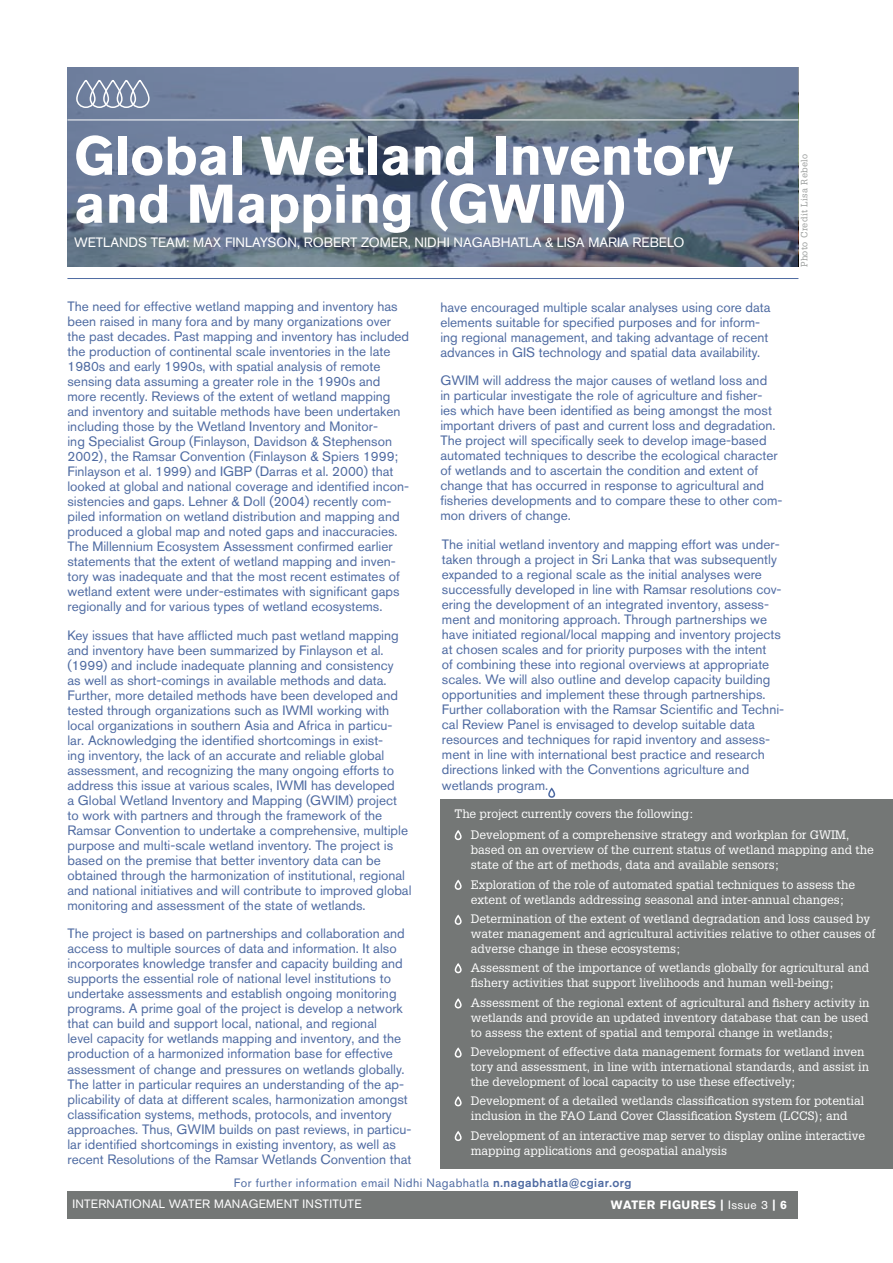
<style>
.page{position:relative;width:893px;height:1263px;background:#fff}
.page>*{position:absolute;margin:0;border:0;box-sizing:border-box;transform-origin:0 0}
.t1{font:700 54px/48px "Akzidenz Grotesk BQ";color:#fff}
.t2{font:13.5px/15px "Akzidenz Grotesk BQ";color:#4f6ba2}
.t3{font:13.5px "Akzidenz Grotesk BQ";color:#fff}
.t4{font:12px/15px "Glypha LT";letter-spacing:-.005em;color:#fff}
.t5{font:12px "Akzidenz Grotesk BQ";letter-spacing:.04em;color:#4f6ba2}
.t6{font:12px "Akzidenz Grotesk BQ";letter-spacing:.02em;color:#fff}
.t7{font:700 12px "Akzidenz Grotesk BQ";letter-spacing:.04em;color:#fff}
.t8{font:9px "Glypha LT";letter-spacing:.04em;color:#9c9f9e}
.s1{font-weight:500}
.s2{font-weight:400}
</style>
<div class="page">
<div style="left:440px;top:799px;width:453px;height:370px;background:#747776"></div>
<svg style="left:68px;top:68px;width:730px;height:199px;background:#6a7990"></svg>
<div style="left:68px;top:1191px;width:730px;height:27px;background:#747776"></div>
<div style="left:130px;top:80px;width:20px;height:28px;border:2px solid #fff;border-radius:9px"></div>
<div style="left:116px;top:80px;width:20px;height:28px;border:2px solid #fff;border-radius:9px"></div>
<div style="left:103px;top:80px;width:20px;height:28px;border:2px solid #fff;border-radius:9px"></div>
<div style="left:89px;top:80px;width:20px;height:28px;border:2px solid #fff;border-radius:9px"></div>
<div style="left:76px;top:80px;width:20px;height:28px;border:2px solid #fff;border-radius:9px"></div>
<div style="left:548px;top:788px;width:7px;height:10px;border:2px solid #4e6aa2;border-radius:3px"></div>
<div style="left:455px;top:830px;width:7px;height:10px;border:2px solid #fff;border-radius:3px"></div>
<div style="left:455px;top:880px;width:7px;height:10px;border:2px solid #fff;border-radius:3px"></div>
<div style="left:455px;top:915px;width:7px;height:10px;border:2px solid #fff;border-radius:3px"></div>
<div style="left:455px;top:963px;width:7px;height:10px;border:2px solid #fff;border-radius:3px"></div>
<div style="left:455px;top:998px;width:7px;height:10px;border:2px solid #fff;border-radius:3px"></div>
<div style="left:455px;top:1048px;width:7px;height:10px;border:2px solid #fff;border-radius:3px"></div>
<div style="left:455px;top:1096px;width:7px;height:10px;border:2px solid #fff;border-radius:3px"></div>
<div style="left:455px;top:1131px;width:7px;height:10px;border:2px solid #fff;border-radius:3px"></div>
<hr style="left:67px;top:120px;width:731px;height:1px;background:#fff">
<hr style="left:67px;top:278px;width:731px;height:1px;background:#4f6ba2">
<h1 class="t1" style="left:74px;top:132px;width:661px">Global Wetland Inventory and Mapping (GWIM)</h1>
<p class="t3" style="left:74px;top:234px;width:612px">WETLANDS TEAM: MAX FINLAYSON, ROBERT ZOMER, NIDHI NAGABHATLA &amp; LISA MARIA REBELO</p>
<p class="t8" style="left:799px;top:267px;width:115px;rotate:-90deg">Photo Credit Lisa Rebelo</p>
<p class="t2" style="left:68px;top:299px;width:343px">The need for effective wetland mapping and inventory has been raised in many fora and by many organizations over the past decades. Past mapping and inventory has included the production of continental scale inventories in the late 1980s and early 1990s, with spatial analysis of remote sensing data assuming a greater role in the 1990s and more recently. Reviews of the extent of wetland mapping and inventory and suitable methods have been undertaken including those by the Wetland Inventory and Monitor-<br>ing Specialist Group (Finlayson, Davidson &amp; Stephenson 2002), the Ramsar Convention (Finlayson &amp; Spiers 1999; Finlayson et al. 1999) and IGBP (Darras et al. 2000) that looked at global and national coverage and identified incon&shy;sistencies and gaps. Lehner &amp; Doll (2004) recently com&shy;piled information on wetland distribution and mapping and produced a global map and noted gaps and inaccuracies.<br>The Millennium Ecosystem Assessment confirmed earlier statements that the extent of wetland mapping and inven&shy;tory was inadequate and that the most recent estimates of wetland extent were under-estimates with significant gaps regionally and for various types of wetland ecosystems.</p>
<p class="t2" style="left:68px;top:628px;width:345px">Key issues that have afflicted much past wetland mapping and inventory have been summarized by Finlayson et al. (1999) and include inadequate planning and consistency<br>as well as short-comings in available methods and data.<br>Further, more detailed methods have been developed and tested through organizations such as IWMI working with local organizations in southern Asia and Africa in particu&shy;lar. Acknowledging the identified shortcomings in exist-<br>ing inventory, the lack of an accurate and reliable global assessment, and recognizing the many ongoing efforts to address this issue at various scales, IWMI has developed<br>a Global Wetland Inventory and Mapping (GWIM) project to work with partners and through the framework of the Ramsar Convention to undertake a comprehensive, multiple purpose and multi-scale wetland inventory. The project is based on the premise that better inventory data can be obtained through the harmonization of institutional, regional and national initiatives and will contribute to improved global monitoring and assessment of the state of wetlands.</p>
<p class="t2" style="left:68px;top:926px;width:346px">The project is based on partnerships and collaboration and access to multiple sources of data and information. It also incorporates knowledge transfer and capacity building and supports the essential role of national level institutions to undertake assessments and establish ongoing monitoring programs. A prime goal of the project is develop a network that can build and support local, national, and regional<br>level capacity for wetlands mapping and inventory, and the production of a harmonized information base for effective assessment of change and pressures on wetlands globally.<br>The latter in particular requires an understanding of the ap&shy;plicability of data at different scales, harmonization amongst classification systems, methods, protocols, and inventory approaches. Thus, GWIM builds on past reviews, in particu&shy;lar identified shortcomings in existing inventory, as well as recent Resolutions of the Ramsar Wetlands Convention that</p>
<p class="t2" style="left:440px;top:299px;width:332px">have encouraged multiple scalar analyses using core data elements suitable for specified purposes and for inform&shy;ing regional management, and taking advantage of recent advances in GIS technology and spatial data availability.</p>
<p class="t2" style="left:440px;top:373px;width:344px">GWIM will address the major causes of wetland loss and<br>in particular investigate the role of agriculture and fisher-<br>ies which have been identified as being amongst the most important drivers of past and current loss and degradation.<br>The project will specifically seek to develop image-based automated techniques to describe the ecological character of wetlands and to ascertain the condition and extent of change that has occurred in response to agricultural and fisheries developments and to compare these to other com&shy;mon drivers of change.</p>
<p class="t2" style="left:442px;top:536px;width:344px">The initial wetland inventory and mapping effort was under&shy;taken through a project in Sri Lanka that was subsequently expanded to a regional scale as the initial analyses were successfully developed in line with Ramsar resolutions cov&shy;ering the development of an integrated inventory, assess&shy;ment and monitoring approach. Through partnerships we have initiated regional/local mapping and inventory projects at chosen scales and for priority purposes with the intent<br>of combining these into regional overviews at appropriate scales. We will also outline and develop capacity building opportunities and implement these through partnerships.<br>Further collaboration with the Ramsar Scientific and Techni&shy;cal Review Panel is envisaged to develop suitable data resources and techniques for rapid inventory and assess&shy;ment in line with international best practice and research directions linked with the Conventions agriculture and</p>
<p class="t2" style="left:442px;top:778px;width:108px">wetlands program.</p>
<p class="t4" style="left:471px;top:802px;width:380px;line-height:21.8px;text-indent:-16px">The project currently covers the following:<br>Development of a comprehensive strategy and workplan for GWIM,</p>
<p class="t4" style="left:471px;top:842px;width:404px">based on an overview of the current status of wetland mapping and the state of the art of methods, data and available sensors;</p>
<p class="t4" style="left:471px;top:877px;width:386px">Exploration of the role of automated spatial techniques to assess the extent of wetlands addressing seasonal and inter-annual changes;</p>
<p class="t4" style="left:471px;top:911px;width:406px">Determination of the extent of wetland degradation and loss caused by water management and agricultural activities relative to other causes of adverse change in these ecosystems;</p>
<p class="t4" style="left:471px;top:960px;width:400px">Assessment of the importance of wetlands globally for agricultural and fishery activities that support livelihoods and human well-being;</p>
<p class="t4" style="left:471px;top:995px;width:400px;text-align:justify">Assessment of the regional extent of agricultural and fishery activity in wetlands and provide an updated inventory database that can be used to assess the extent of spatial and temporal change in wetlands;</p>
<p class="t4" style="left:471px;top:1044px;width:400px">Development of effective data management formats for wetland inven tory and assessment, in line with international standards, and assist in the development of local capacity to use these effectively;</p>
<p class="t4" style="left:471px;top:1093px;width:395px">Development of a detailed wetlands classification system for potential inclusion in the FAO Land Cover Classification System (LCCS); and</p>
<p class="t4" style="left:471px;top:1128px;width:396px">Development of an interactive map server to display online interactive mapping applications and geospatial analysis</p>
<p class="t5" style="left:234px;top:1175px;width:399px">For further information email Nidhi Nagabhatla <span class="s1">n.nagabhatla@cgiar.org</span></p>
<p class="t6" style="left:72px;top:1196px;width:291px">INTERNATIONAL WATER MANAGEMENT INSTITUTE</p>
<p class="t7" style="left:611px;top:1197px;width:166px">WATER FIGURES | <span class="s2">Issue 3</span> |</p>
</div>
